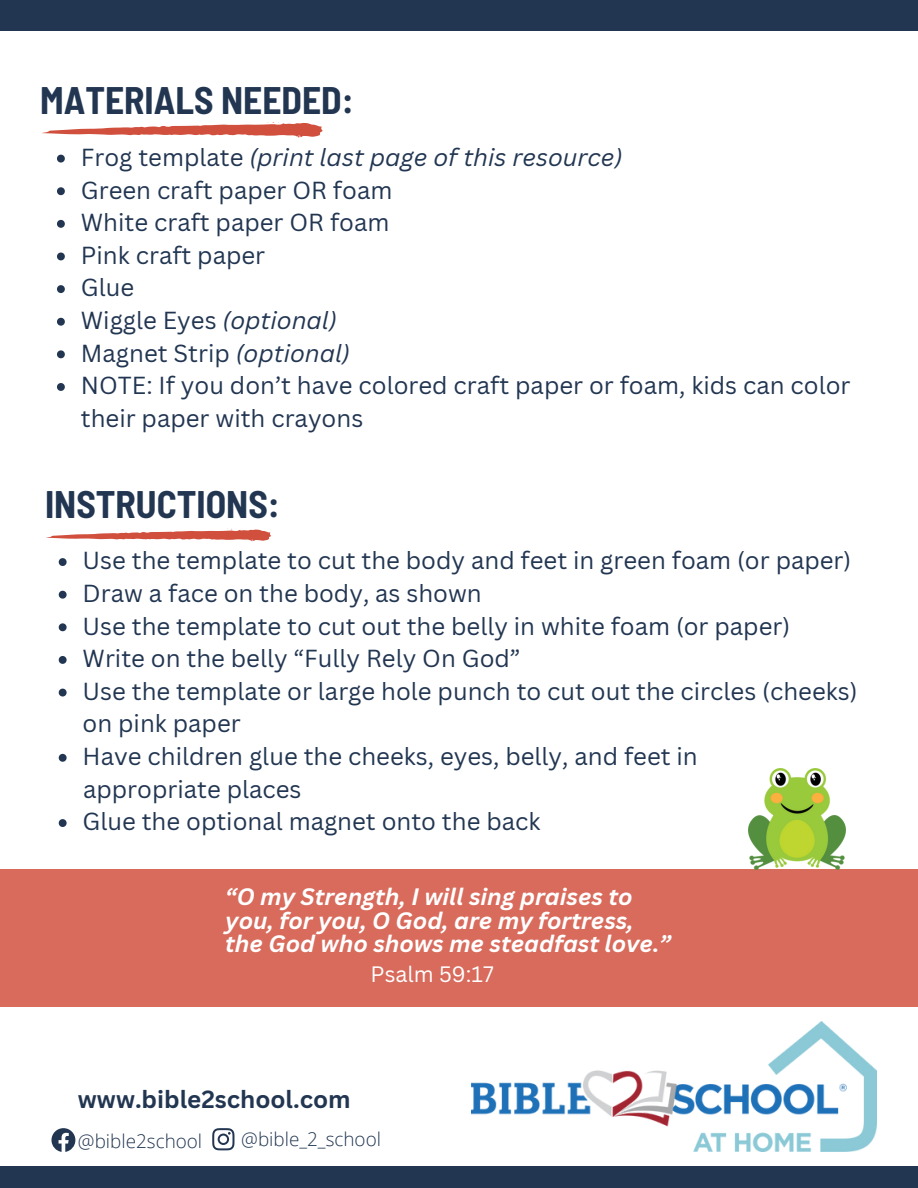
<style>
.page{position:relative;width:918px;height:1188px;background:#fff}
.page>*{position:absolute;margin:0;border:0;box-sizing:border-box;transform-origin:0 0}
.t1{font:700 semi-condensed 37.5px "Barlow";color:#223652}
.t2{font:700 24.15px "Canva Sans";color:#223652}
.t3{font:24px/32.7px "Canva Sans";color:#223652}
.t4{font:italic 24px "Canva Sans";color:#223652}
.t5{font:italic 700 23.1px/23.7px "Canva Sans";color:#fff}
.t6{font:21.75px "Canva Sans";color:#fff}
.t7{font:300 18.9px "Open Sans";color:#223652}
.s1{font-style:normal}
.s2{font-style:italic}
</style>
<div class="page">
<div style="left:0;top:0;width:918px;height:31px;background:#223652"></div>
<svg style="left:59px;top:558px;width:8px;height:8px"></svg>
<svg style="left:59px;top:591px;width:8px;height:8px"></svg>
<svg style="left:59px;top:623px;width:8px;height:8px"></svg>
<svg style="left:59px;top:656px;width:8px;height:8px"></svg>
<svg style="left:59px;top:689px;width:8px;height:7px"></svg>
<svg style="left:59px;top:754px;width:8px;height:8px"></svg>
<svg style="left:59px;top:819px;width:8px;height:8px"></svg>
<svg style="left:46px;top:529px;width:225px;height:12px"></svg>
<svg style="left:57px;top:155px;width:8px;height:8px"></svg>
<svg style="left:57px;top:187px;width:8px;height:8px"></svg>
<svg style="left:57px;top:220px;width:8px;height:8px"></svg>
<svg style="left:57px;top:253px;width:8px;height:7px"></svg>
<svg style="left:57px;top:285px;width:8px;height:8px"></svg>
<svg style="left:57px;top:318px;width:8px;height:8px"></svg>
<svg style="left:57px;top:350px;width:8px;height:8px"></svg>
<svg style="left:57px;top:383px;width:8px;height:8px"></svg>
<svg style="left:42px;top:122px;width:281px;height:16px"></svg>
<img style="left:471px;top:1022px;width:405px;height:129px">
<svg style="left:51px;top:1128px;width:24px;height:24px"></svg>
<svg style="left:212px;top:1128px;width:23px;height:22px"></svg>
<div style="left:0;top:1166px;width:918px;height:22px;background:#223652"></div>
<div style="left:0;top:869px;width:918px;height:138px;background:#d86b5c"></div>
<img style="left:748px;top:768px;width:98px;height:102px">
<p class="t1" style="left:40px;top:77px;width:315px">MATERIALS NEEDED:</p>
<p class="t4" style="left:81px;top:140px;width:543px"><span class="s1">Frog template</span> (print last page of this resource)</p>
<h1 class="t3" style="left:81px;top:173px;width:313px">Green craft paper OR foam</h1>
<p class="t3" style="left:81px;top:206px;width:310px">White craft paper OR foam</p>
<p class="t3" style="left:81px;top:238px;width:186px">Pink craft paper</p>
<p class="t3" style="left:81px;top:271px;width:55px">Glue</p>
<p class="t3" style="left:81px;top:303px;width:257px">Wiggle Eyes <span class="s2">(optional)</span></p>
<p class="t3" style="left:81px;top:336px;width:271px">Magnet Strip <span class="s2">(optional)</span></p>
<p class="t3" style="left:81px;top:369px;width:771px">NOTE: If you don’t have colored craft paper or foam, kids can color their paper with crayons</p>
<p class="t1" style="left:45px;top:480px;width:236px">INSTRUCTIONS:</p>
<h1 class="t3" style="left:83px;top:544px;width:770px">Use the template to cut the body and feet in green foam (or paper)</h1>
<p class="t3" style="left:83px;top:576px;width:401px">Draw a face on the body, as shown</p>
<p class="t3" style="left:83px;top:609px;width:709px">Use the template to cut out the belly in white foam (or paper)</p>
<p class="t3" style="left:83px;top:642px;width:439px">Write on the belly “Fully Rely On God”</p>
<p class="t3" style="left:83px;top:674px;width:776px">Use the template or large hole punch to cut out the circles (cheeks) on pink paper</p>
<p class="t3" style="left:83px;top:739px;width:617px">Have children glue the cheeks, eyes, belly, and feet in</p>
<p class="t3" style="left:83px;top:772px;width:220px">appropriate places</p>
<p class="t3" style="left:83px;top:805px;width:459px">Glue the optional magnet onto the back</p>
<h4 class="t5" style="left:225px;top:884px;width:447px">“O my Strength, I will sing praises to you, for you, O God, are my fortress, the God who shows me steadfast love.”</h4>
<h2 class="t6" style="left:371px;top:959px;width:125px">Psalm 59:17</h2>
<p class="t2" style="left:78px;top:1082px;width:274px">www.bible2school.com</p>
<p class="t7" style="left:78px;top:1128px;width:126px">@bible2school</p>
<h2 class="t7" style="left:241px;top:1126px;width:141px">@bible_2_school</h2>
</div>
